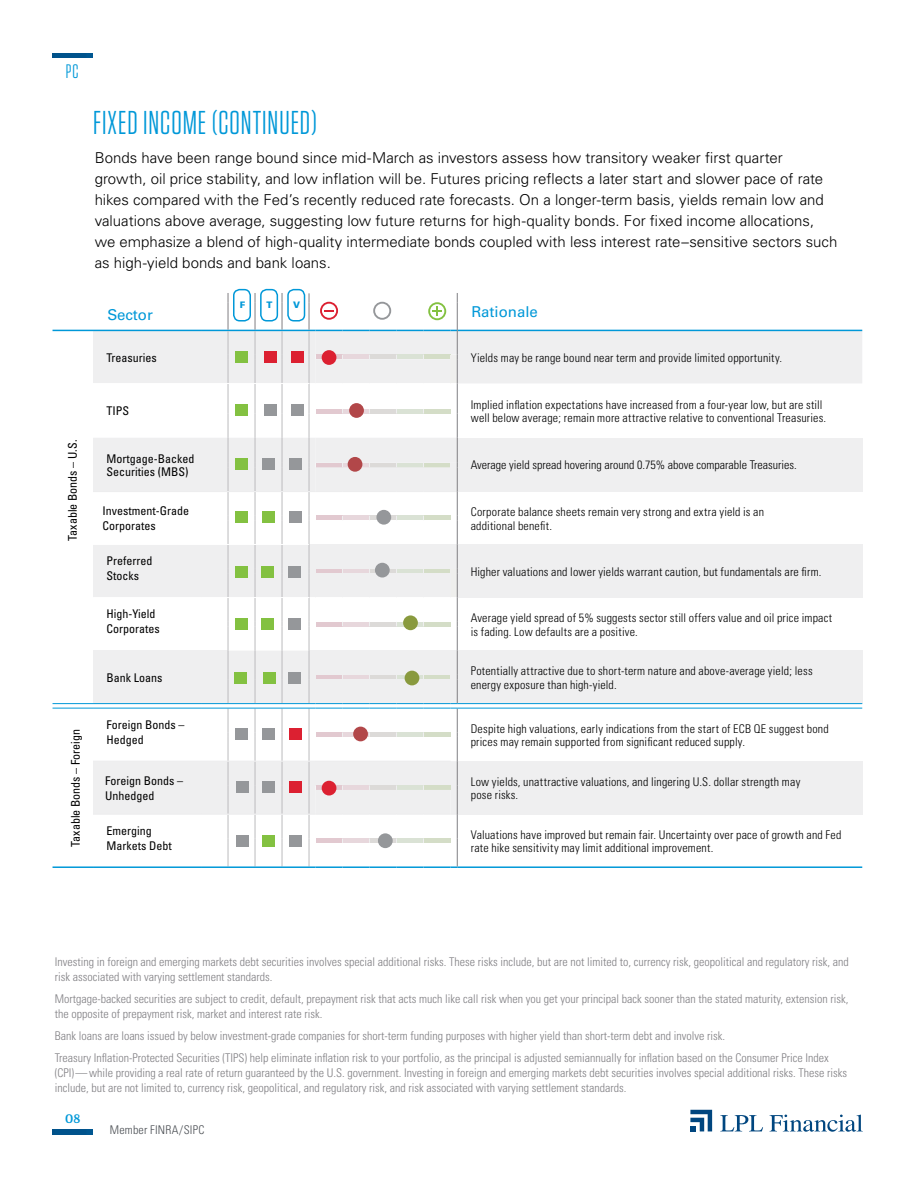
<style>
.page{position:relative;width:918px;height:1188px;background:#fff}
.page>*{position:absolute;margin:0;border:0;box-sizing:border-box;transform-origin:0 0}
.t1{font:33px "Tungsten Narrow";letter-spacing:.03em;color:#0098d8}
.t2{font:19.5px "Tungsten Narrow";color:#0098d8}
.t3{font:300 15px/21px "Univers";color:#000}
.t4{font:15px "Univers";color:#0098d8}
.t5{font:300 condensed 12px/15px "Univers";color:#807f83}
.t6{font:300 condensed 12px/13.5px "Univers";letter-spacing:.015em;color:#000}
.t7{font:condensed 12px/15px "Univers";color:#000}
.t8{font:300 condensed 12px "Univers";letter-spacing:.015em;color:#4b4f54}
.t9{font:700 12px "Domine";color:#0098d8}
.t10{font:900 9px "Univers";color:#0098d8}
</style>
<div class="page">
<svg style="left:720px;top:1115px;width:43px;height:16px"></svg>
<svg style="left:770px;top:1115px;width:93px;height:17px"></svg>
<svg style="left:690px;top:1110px;width:22px;height:21px"></svg>
<img style="left:53px;top:54px;width:40px;height:4px">
<img style="left:53px;top:1130px;width:40px;height:4px">
<hr style="left:53px;top:330px;width:40px;height:1px;background:#0098d8">
<hr style="left:53px;top:866px;width:40px;height:2px;background:#0098d8">
<hr style="left:53px;top:703px;width:40px;height:1px;background:#0098d8">
<hr style="left:53px;top:708px;width:40px;height:1px;background:#0098d8">
<svg style="left:93px;top:293px;width:769px;height:575px"></svg>
<div style="left:233px;top:289px;width:18px;height:33px;border:2px solid #0098d8;border-radius:6px"></div>
<div style="left:260px;top:289px;width:18px;height:33px;border:2px solid #0098d8;border-radius:6px"></div>
<div style="left:287px;top:289px;width:18px;height:33px;border:2px solid #0098d8;border-radius:6px"></div>
<h2 class="t2" style="left:66px;top:62px;width:14px">PC</h2>
<h1 class="t1" style="left:93px;top:107px;width:226px">FIXED INCOME (CONTINUED)</h1>
<p class="t3" style="left:95px;top:147px;width:744px">Bonds have been range bound since mid-March as investors assess how transitory weaker first quarter growth, oil price stability, and low inflation will be. Futures pricing reflects a later start and slower pace of rate hikes compared with the Fed’s recently reduced rate forecasts. On a longer-term basis, yields remain low and valuations above average, suggesting low future returns for high-quality bonds. For fixed income allocations, we emphasize a blend of high-quality intermediate bonds coupled with less interest rate–sensitive sectors such as high-yield bonds and bank loans.</p>
<p class="t10" style="left:240px;top:300px;width:7px">F</p>
<p class="t10" style="left:267px;top:300px;width:8px">T</p>
<p class="t10" style="left:293px;top:300px;width:9px">V</p>
<p class="t4" style="left:107px;top:305px;width:47px">Sector</p>
<p class="t4" style="left:472px;top:303px;width:68px">Rationale</p>
<p class="t7" style="left:107px;top:350px;width:52px">Treasuries</p>
<p class="t6" style="left:471px;top:351px;width:313px">Yields may be range bound near term and provide limited opportunity.</p>
<p class="t7" style="left:65px;top:541px;width:103px;rotate:-90deg">Taxable Bonds – U.S.</p>
<p class="t7" style="left:68px;top:847px;width:119px;rotate:-90deg">Taxable Bonds – Foreign</p>
<p class="t7" style="left:107px;top:403px;width:24px">TIPS</p>
<p class="t6" style="left:471px;top:398px;width:357px">Implied inflation expectations have increased from a four-year low, but are still well below average; remain more attractive relative to conventional Treasuries.</p>
<p class="t7" style="left:107px;top:452px;width:89px;line-height:13.5px">Mortgage-Backed<br>Securities (MBS)</p>
<p class="t6" style="left:471px;top:458px;width:328px">Average yield spread hovering around 0.75% above comparable Treasuries.</p>
<p class="t7" style="left:102px;top:503px;width:88px">Investment-Grade<br>Corporates</p>
<p class="t6" style="left:471px;top:505px;width:295px">Corporate balance sheets remain very strong and extra yield is an additional benefit.</p>
<p class="t7" style="left:107px;top:553px;width:47px">Preferred<br>Stocks</p>
<p class="t6" style="left:471px;top:565px;width:352px">Higher valuations and lower yields warrant caution, but fundamentals are firm.</p>
<p class="t7" style="left:107px;top:606px;width:55px">High-Yield<br>Corporates</p>
<p class="t6" style="left:471px;top:611px;width:363px">Average yield spread of 5% suggests sector still offers value and oil price impact is fading. Low defaults are a positive.</p>
<p class="t7" style="left:107px;top:670px;width:57px">Bank Loans</p>
<p class="t6" style="left:471px;top:664px;width:344px">Potentially attractive due to short-term nature and above-average yield; less energy exposure than high-yield.</p>
<p class="t7" style="left:107px;top:717px;width:79px">Foreign Bonds –<br>Hedged</p>
<p class="t6" style="left:471px;top:722px;width:360px">Despite high valuations, early indications from the start of ECB QE suggest bond prices may remain supported from significant reduced supply.</p>
<p class="t7" style="left:105px;top:773px;width:79px">Foreign Bonds –<br>Unhedged</p>
<p class="t6" style="left:471px;top:775px;width:331px">Low yields, unattractive valuations, and lingering U.S. dollar strength may pose risks.</p>
<p class="t7" style="left:107px;top:823px;width:67px">Emerging<br>Markets Debt</p>
<p class="t6" style="left:471px;top:828px;width:372px">Valuations have improved but remain fair. Uncertainty over pace of growth and Fed rate hike sensitivity may limit additional improvement.</p>
<p class="t5" style="left:55px;top:955px;width:796px">Investing in foreign and emerging markets debt securities involves special additional risks. These risks include, but are not limited to, currency risk, geopolitical and regulatory risk, and risk associated with varying settlement standards.</p>
<p class="t5" style="left:55px;top:991px;width:795px">Mortgage-backed securities are subject to credit, default, prepayment risk that acts much like call risk when you get your principal back sooner than the stated maturity, extension risk, the opposite of prepayment risk, market and interest rate risk.</p>
<p class="t5" style="left:55px;top:1025px;width:775px;line-height:21.8px">Bank loans are loans issued by below investment-grade companies for short-term funding purposes with higher yield than short-term debt and involve risk.<br>Treasury Inflation-Protected Securities (TIPS) help eliminate inflation risk to your portfolio, as the principal is adjusted semiannually for inflation based on the Consumer Price Index</p>
<p class="t5" style="left:55px;top:1065px;width:794px">(CPI)—while providing a real rate of return guaranteed by the U.S. government. Investing in foreign and emerging markets debt securities involves special additional risks. These risks include, but are not limited to, currency risk, geopolitical, and regulatory risk, and risk associated with varying settlement standards.</p>
<p class="t9" style="left:65px;top:1112px;width:17px">08</p>
<p class="t8" style="left:110px;top:1122px;width:96px">Member FINRA/SIPC</p>
</div>
